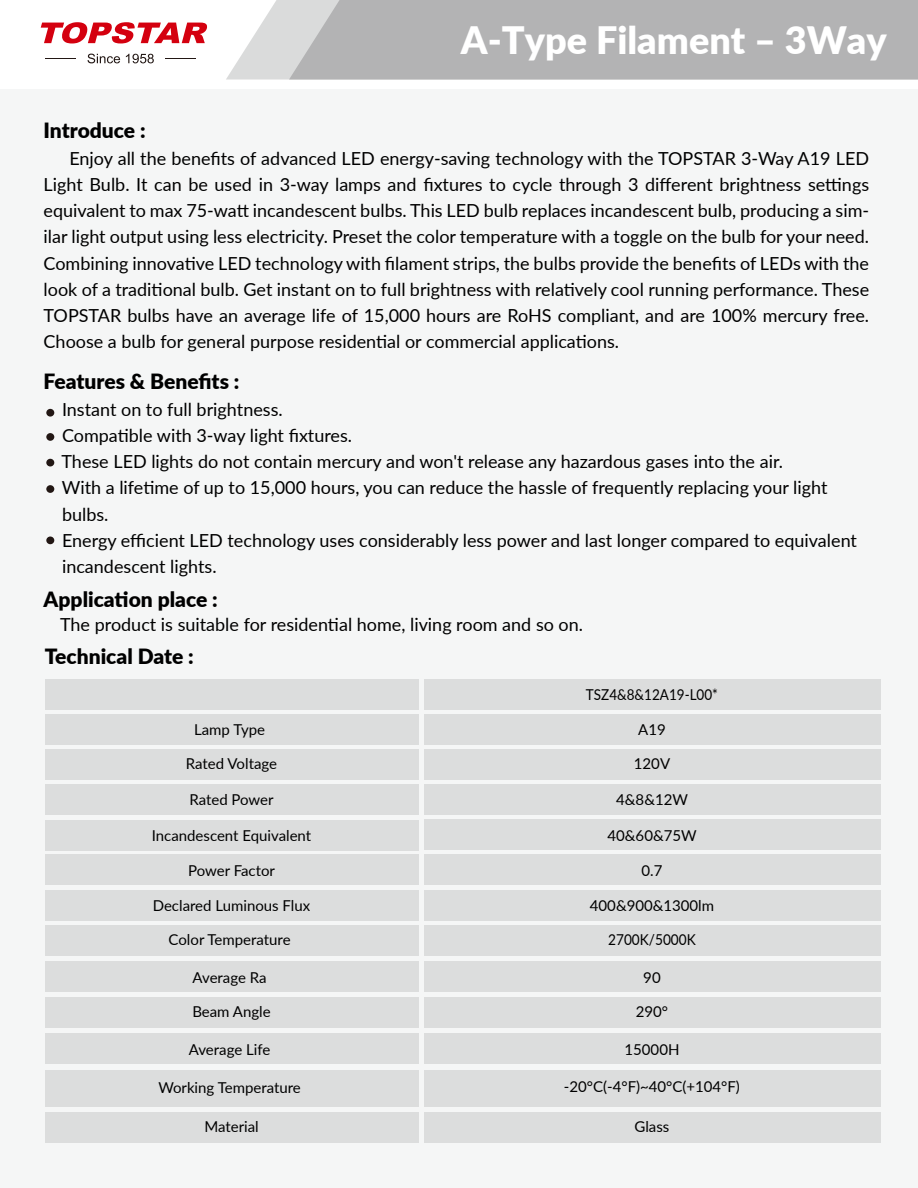
<style>
.page{position:relative;width:918px;height:1188px;background:#fff}
.page>*{position:absolute;margin:0;border:0;box-sizing:border-box;transform-origin:0 0}
.t1{font:900 37.8px "Lato";color:#fff}
.t2{font:900 21px "Lato";color:#000}
.t3{font:18px/26.2px "Lato";color:#000;text-align:justify}
.t4{font:15px "Lato";color:#000}
.t5{font:15px "Lato";color:#000;scale:.9 1}
.t6{font:15px "Lato";color:#000;scale:.91 1}
</style>
<div class="page">
<div style="left:0;top:89px;width:918px;height:1099px;background:#f5f6f6"></div>
<svg style="left:226px;top:0;width:63px;height:80px;fill:#dadbdb"></svg>
<svg style="left:41px;top:22px;width:166px;height:21px"></svg>
<hr style="left:45px;top:59px;width:31px;height:1px;background:#221714">
<hr style="left:165px;top:59px;width:31px;height:1px;background:#221714">
<svg style="left:88px;top:54px;width:32px;height:9px"></svg>
<svg style="left:126px;top:54px;width:28px;height:9px"></svg>
<div style="left:46px;top:409px;width:8px;height:8px;background:#221714;border-radius:50%"></div>
<div style="left:46px;top:433px;width:8px;height:8px;background:#221714;border-radius:50%"></div>
<div style="left:46px;top:459px;width:8px;height:7px;background:#221714;border-radius:50%"></div>
<div style="left:46px;top:485px;width:8px;height:8px;background:#221714;border-radius:50%"></div>
<div style="left:46px;top:537px;width:8px;height:7px;background:#221714;border-radius:50%"></div>
<div style="left:289px;top:0;width:629px;height:80px;background:#b3b3b4"></div>
<div style="left:45px;top:714px;width:373px;height:31px;background:#dcdddd"></div>
<div style="left:424px;top:714px;width:456px;height:31px;background:#dcdddd"></div>
<div style="left:45px;top:750px;width:373px;height:30px;background:#dcdddd"></div>
<div style="left:424px;top:750px;width:456px;height:30px;background:#dcdddd"></div>
<div style="left:424px;top:785px;width:456px;height:30px;background:#dcdddd"></div>
<div style="left:45px;top:785px;width:373px;height:30px;background:#dcdddd"></div>
<div style="left:45px;top:855px;width:373px;height:30px;background:#dcdddd"></div>
<div style="left:424px;top:855px;width:456px;height:30px;background:#dcdddd"></div>
<div style="left:45px;top:891px;width:373px;height:30px;background:#dcdddd"></div>
<div style="left:424px;top:891px;width:456px;height:30px;background:#dcdddd"></div>
<div style="left:45px;top:926px;width:373px;height:30px;background:#dcdddd"></div>
<div style="left:424px;top:926px;width:456px;height:30px;background:#dcdddd"></div>
<div style="left:424px;top:961px;width:456px;height:30px;background:#dcdddd"></div>
<div style="left:424px;top:997px;width:456px;height:30px;background:#dcdddd"></div>
<div style="left:45px;top:962px;width:373px;height:30px;background:#dcdddd"></div>
<div style="left:45px;top:1034px;width:373px;height:30px;background:#dcdddd"></div>
<div style="left:424px;top:1034px;width:456px;height:30px;background:#dcdddd"></div>
<div style="left:424px;top:1113px;width:456px;height:30px;background:#dcdddd"></div>
<div style="left:45px;top:1113px;width:373px;height:30px;background:#dcdddd"></div>
<div style="left:45px;top:998px;width:373px;height:30px;background:#dcdddd"></div>
<div style="left:424px;top:1070px;width:456px;height:36px;background:#dcdddd"></div>
<div style="left:45px;top:1070px;width:373px;height:37px;background:#dcdddd"></div>
<div style="left:424px;top:820px;width:456px;height:30px;background:#dcdddd"></div>
<div style="left:45px;top:820px;width:373px;height:30px;background:#dcdddd"></div>
<div style="left:45px;top:679px;width:373px;height:30px;background:#dcdddd"></div>
<div style="left:424px;top:679px;width:456px;height:30px;background:#dcdddd"></div>
<h1 class="t1" style="left:461px;top:12px;width:427px">A-Type Filament – 3Way</h1>
<p class="t2" style="left:44px;top:115px;width:104px">Introduce :</p>
<p class="t3" style="left:44px;top:144px;width:827px;text-indent:26px">Enjoy all the benefits of advanced LED energy-saving technology with the TOPSTAR 3-Way A19 LED Light Bulb. It can be used in 3-way lamps and fixtures to cycle through 3 different brightness settings equivalent to max 75-watt incandescent bulbs. This LED bulb replaces incandescent bulb, producing a sim&shy;ilar light output using less electricity. Preset the color temperature with a toggle on the bulb for your need.<br>Combining innovative LED technology with filament strips, the bulbs provide the benefits of LEDs with the look of a traditional bulb. Get instant on to full brightness with relatively cool running performance. These TOPSTAR bulbs have an average life of 15,000 hours are RoHS compliant, and are 100% mercury free.<br>Choose a bulb for general purpose residential or commercial applications.</p>
<p class="t2" style="left:44px;top:366px;width:197px">Features &amp; Benefits :</p>
<p class="t3" style="left:61px;top:395px;width:797px;text-align:left">Instant on to full brightness.<br>Compatible with 3-way light fixtures.<br>These LED lights do not contain mercury and won't release any hazardous gases into the air.<br>With a lifetime of up to 15,000 hours, you can reduce the hassle of frequently replacing your light bulbs.<br>Energy efficient LED technology uses considerably less power and last longer compared to equivalent incandescent lights.</p>
<p class="t2" style="left:44px;top:583px;width:176px">Application place :</p>
<p class="t3" style="left:60px;top:610px;width:524px">The product is suitable for residential home, living room and so on.</p>
<p class="t2" style="left:45px;top:640px;width:150px">Technical Date :</p>
<p class="t4" style="left:194px;top:719px;width:72px">Lamp Type</p>
<p class="t4" style="left:186px;top:753px;width:93px">Rated Voltage</p>
<p class="t4" style="left:190px;top:789px;width:86px">Rated Power</p>
<p class="t5" style="left:586px;top:684px;width:148px">TSZ4&amp;8&amp;12A19-L00*</p>
<p class="t4" style="left:638px;top:719px;width:29px">A19</p>
<p class="t4" style="left:634px;top:753px;width:38px">120V</p>
<p class="t4" style="left:616px;top:789px;width:73px">4&amp;8&amp;12W</p>
<p class="t4" style="left:152px;top:824px;width:161px">Incandescent Equivalent</p>
<p class="t4" style="left:608px;top:824px;width:91px">40&amp;60&amp;75W</p>
<p class="t4" style="left:642px;top:860px;width:22px">0.7</p>
<p class="t4" style="left:188px;top:860px;width:88px">Power Factor</p>
<p class="t4" style="left:153px;top:895px;width:159px">Declared Luminous Flux</p>
<p class="t4" style="left:590px;top:895px;width:126px">400&amp;900&amp;1300lm</p>
<p class="t6" style="left:608px;top:929px;width:98px">2700K/5000K</p>
<p class="t4" style="left:169px;top:929px;width:124px">Color Temperature</p>
<p class="t4" style="left:193px;top:967px;width:75px">Average Ra</p>
<p class="t4" style="left:643px;top:967px;width:19px">90</p>
<p class="t4" style="left:192px;top:1001px;width:80px">Beam Angle</p>
<p class="t4" style="left:636px;top:1001px;width:34px">290°</p>
<p class="t4" style="left:189px;top:1039px;width:83px">Average Life</p>
<p class="t4" style="left:625px;top:1039px;width:56px">15000H</p>
<p class="t4" style="left:158px;top:1077px;width:144px">Working Temperature</p>
<p class="t4" style="left:204px;top:1116px;width:56px">Material</p>
<p class="t4" style="left:564px;top:1076px;width:177px">-20°C(-4°F)~40°C(+104°F)</p>
<p class="t4" style="left:635px;top:1116px;width:36px">Glass</p>
</div>
